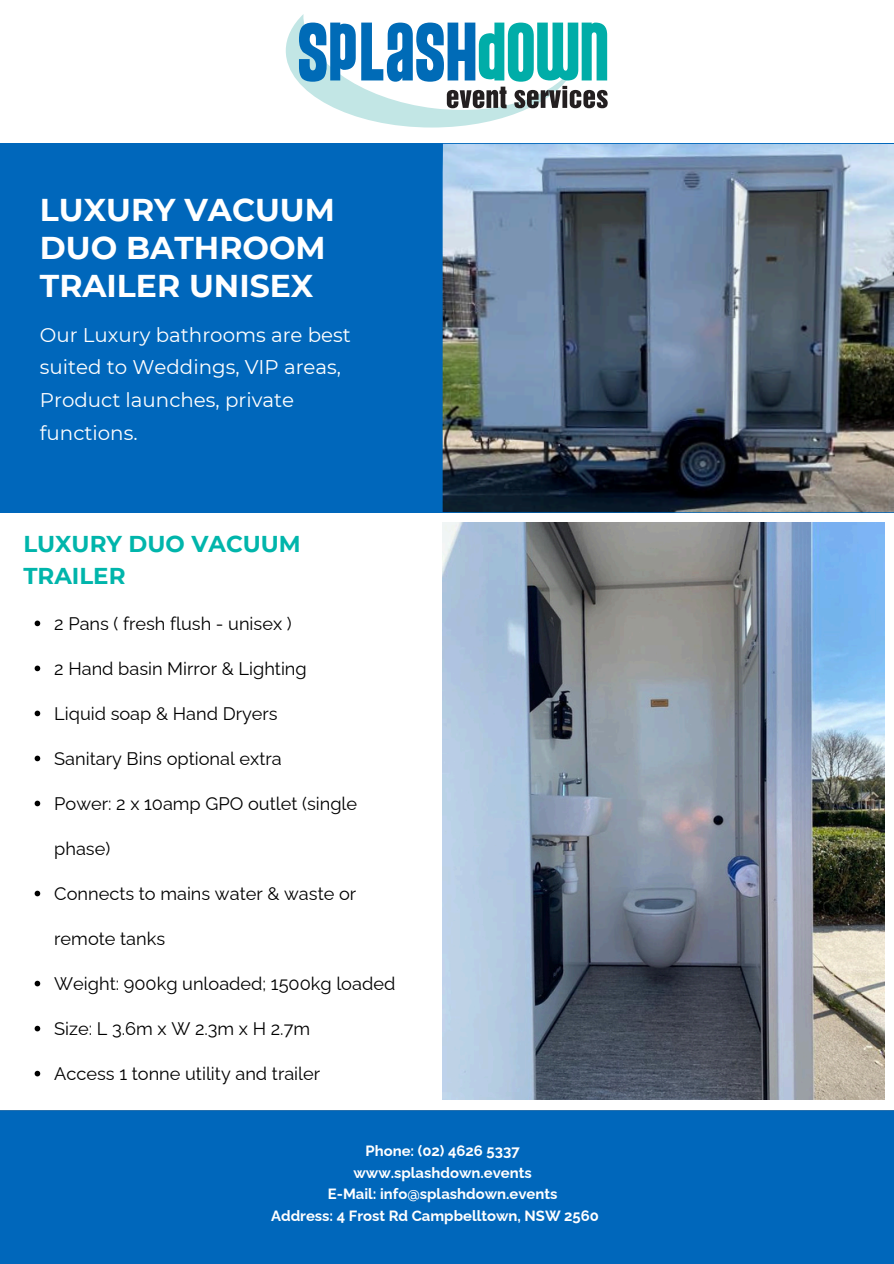
<style>
.page{position:relative;width:894px;height:1264px;background:#fff}
.page>*{position:absolute;margin:0;border:0;box-sizing:border-box;transform-origin:0 0}
.t1{font:700 31.5px/38.2px "Montserrat";color:#fff}
.t2{font:700 22.95px/31.5px "Montserrat";color:#00b5ab}
.t3{font:19.8px/32.7px "Montserrat";color:#fff}
.t4{font:18.15px "Raleway";color:#000}
.t5{font:700 14.85px/21.5px "Raleway";color:#fff;text-align:center}
</style>
<div class="page">
<div style="left:0;top:1110px;width:893px;height:153px;background:#0067bb"></div>
<div style="left:0;top:156px;width:442px;height:356px;background:#0067bb"></div>
<img style="left:442px;top:144px;width:451px;height:368px">
<img style="left:442px;top:522px;width:442px;height:577px">
<svg style="left:35px;top:620px;width:5px;height:6px"></svg>
<svg style="left:35px;top:665px;width:5px;height:6px"></svg>
<svg style="left:35px;top:710px;width:5px;height:6px"></svg>
<svg style="left:35px;top:755px;width:5px;height:6px"></svg>
<svg style="left:35px;top:800px;width:5px;height:6px"></svg>
<svg style="left:35px;top:890px;width:5px;height:6px"></svg>
<svg style="left:35px;top:980px;width:5px;height:6px"></svg>
<svg style="left:35px;top:1025px;width:5px;height:6px"></svg>
<svg style="left:35px;top:1070px;width:5px;height:6px"></svg>
<svg style="left:286px;top:14px;width:321px;height:113px"></svg>
<p class="t1" style="left:40px;top:190px;width:296px">LUXURY VACUUM<br>DUO BATHROOM<br>TRAILER UNISEX</p>
<p class="t3" style="left:40px;top:318px;width:312px">Our Luxury bathrooms are best suited to Weddings, VIP areas,<br>Product launches, private functions.</p>
<p class="t2" style="left:23px;top:528px;width:279px">LUXURY DUO VACUUM<br>TRAILER</p>
<h1 class="t4" style="left:54px;top:612px;width:239px">2 Pans ( fresh flush - unisex )</h1>
<h3 class="t4" style="left:54px;top:657px;width:254px">2 Hand basin Mirror &amp; Lighting</h3>
<p class="t4" style="left:54px;top:702px;width:225px">Liquid soap &amp; Hand Dryers</p>
<h2 class="t4" style="left:54px;top:747px;width:229px">Sanitary Bins optional extra</h2>
<p class="t4" style="left:54px;top:792px;width:304px">Power: 2 x 10amp GPO outlet (single</p>
<p class="t4" style="left:54px;top:837px;width:57px">phase)</p>
<p class="t4" style="left:54px;top:882px;width:303px">Connects to mains water &amp; waste or</p>
<p class="t4" style="left:54px;top:927px;width:112px">remote tanks</p>
<p class="t4" style="left:54px;top:972px;width:342px">Weight: 900kg unloaded; 1500kg loaded</p>
<p class="t4" style="left:54px;top:1017px;width:257px">Size: L 3.6m x W 2.3m x H 2.7m</p>
<p class="t4" style="left:54px;top:1062px;width:267px">Access 1 tonne utility and trailer</p>
<p class="t5" style="left:328px;top:1140px;width:231px">Phone: (02) 4626 5337 www.splashdown.events<br>E-Mail: info@splashdown.events</p>
<p class="t5" style="left:271px;top:1204px;width:329px">Address: 4 Frost Rd Campbelltown, NSW 2560</p>
</div>
